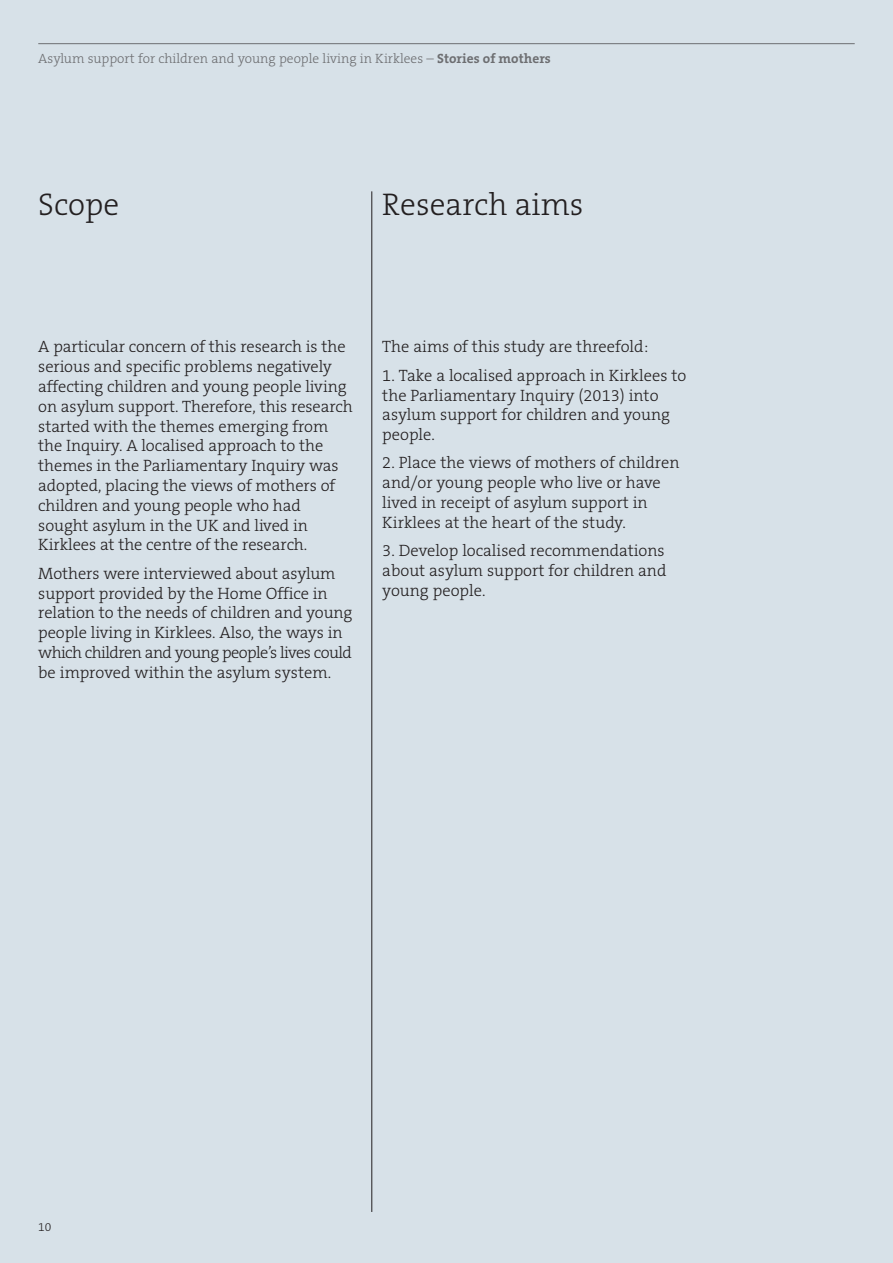
<style>
.page{position:relative;width:893px;height:1263px;background:#d7e1e8}
.page>*{position:absolute;margin:0;border:0;box-sizing:border-box;transform-origin:0 0}
.t1{font:300 31.5px "The Serif B3";color:#231f20}
.t2{font:300 16.5px/19.8px "The Serif B3";letter-spacing:-.005em;color:#231f20}
.t3{font:300 13.5px "The Serif B3";color:#6d6e71}
.t4{font:300 12px "The Serif B3";color:#231f20}
.s1{font-family:"The Serif B7";font-weight:700}
</style>
<div class="page">
<hr style="left:38px;top:43px;width:817px;height:1px;background:#6d6e71">
<hr style="left:372px;top:191px;width:1px;height:1021px;background:#231f20">
<p class="t3" style="left:38px;top:52px;width:514px">Asylum support for children and young people living in Kirklees – <span class="s1">Stories of mothers</span></p>
<h1 class="t1" style="left:38px;top:190px;width:83px">Scope</h1>
<h1 class="t1" style="left:382px;top:190px;width:203px">Research aims</h1>
<p class="t2" style="left:38px;top:338px;width:316px">A particular concern of this research is the serious and specific problems negatively affecting children and young people living on asylum support. Therefore, this research started with the themes emerging from the Inquiry. A localised approach to the themes in the Parliamentary Inquiry was adopted, placing the views of mothers of children and young people who had sought asylum in the UK and lived in Kirklees at the centre of the research.</p>
<p class="t2" style="left:38px;top:564px;width:316px">Mothers were interviewed about asylum support provided by the Home Office in relation to the needs of children and young people living in Kirklees. Also, the ways in which children and young people’s lives could be improved within the asylum system.</p>
<p class="t2" style="left:382px;top:338px;width:267px">The aims of this study are threefold:</p>
<p class="t2" style="left:382px;top:366px;width:306px">1. Take a localised approach in Kirklees to the Parliamentary Inquiry (2013) into asylum support for children and young people.</p>
<p class="t2" style="left:382px;top:454px;width:299px">2. Place the views of mothers of children and/or young people who live or have lived in receipt of asylum support in Kirklees at the heart of the study.</p>
<p class="t2" style="left:382px;top:542px;width:286px;text-align:justify">3. Develop localised recommendations about asylum support for children and young people.</p>
<p class="t4" style="left:38px;top:1222px;width:15px">10</p>
</div>
